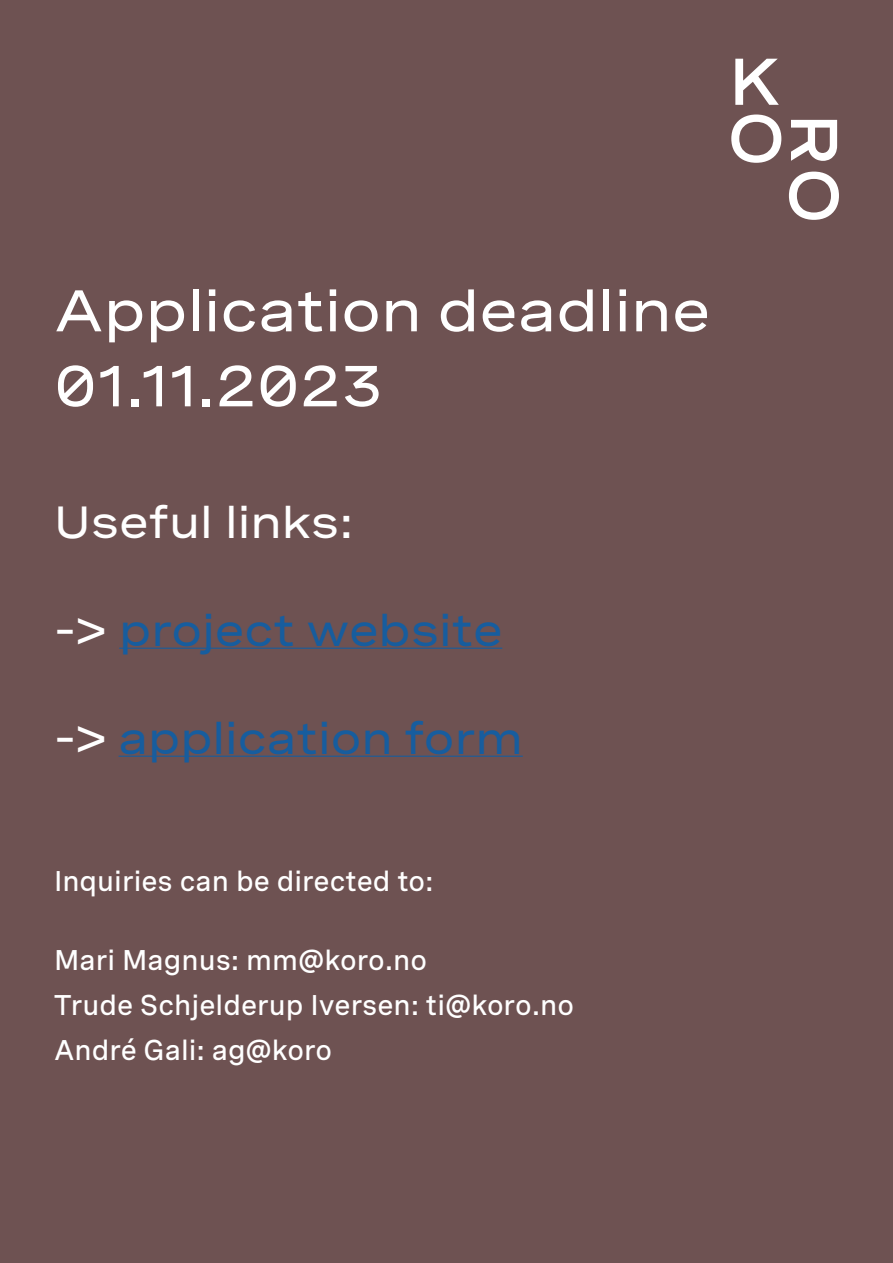
<style>
.page{position:relative;width:893px;height:1263px;background:#6e5252}
.page>*{position:absolute;margin:0;border:0;box-sizing:border-box;transform-origin:0 0}
.t1{font:500 expanded 58.5px/75px "Spezia";color:#fff}
.t2{font:500 expanded 45px "Spezia";color:#175d9e}
.t3{font:500 expanded 45px "Spezia";color:#fff}
.t4{font:500 28.5px/45px "Spezia";color:#fff}
.s1{color:#fff}
</style>
<div class="page">
<svg style="left:735px;top:59px;width:44px;height:46px"></svg>
<svg style="left:731px;top:115px;width:50px;height:48px"></svg>
<svg style="left:789px;top:172px;width:50px;height:48px"></svg>
<svg style="left:791px;top:120px;width:46px;height:41px"></svg>
<hr style="left:119px;top:648px;width:383px;height:1px;background:#175d9e">
<hr style="left:119px;top:756px;width:404px;height:1px;background:#175d9e">
<h1 class="t1" style="left:54px;top:269px;width:658px">Application deadline<br>01.11.2023</h1>
<h2 class="t3" style="left:54px;top:488px;width:301px">Useful links:</h2>
<h2 class="t2" style="left:54px;top:596px;width:450px"><span class="s1">-&gt;</span> project website</h2>
<h2 class="t2" style="left:54px;top:704px;width:470px"><span class="s1">-&gt;</span> application form</h2>
<p class="t4" style="left:54px;top:856px;width:381px">Inquiries can be directed to:</p>
<p class="t4" style="left:54px;top:936px;width:522px">Mari Magnus: mm@koro.no<br>Trude Schjelderup Iversen: ti@koro.no<br>André Gali: ag@koro</p>
</div>
